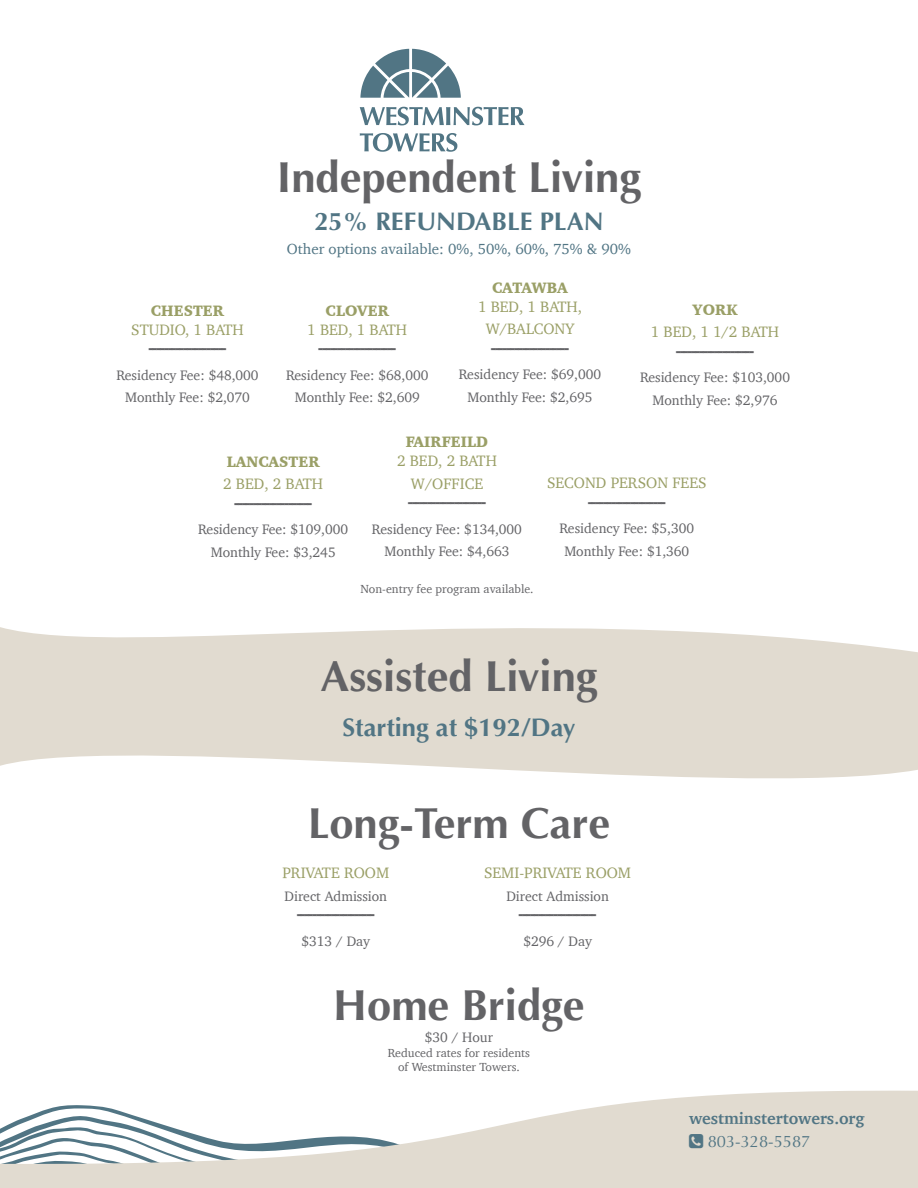
<style>
.page{position:relative;width:918px;height:1188px;background:#fff}
.page>*{position:absolute;margin:0;border:0;box-sizing:border-box;transform-origin:0 0}
.Content{font:700 43.5px "Optima";color:#636366}
.Small_TExt{font:700 43.5px "Optima";color:#636366}
.Content-2{font:700 25.5px "Optima";color:#517584}
.t1{font:700 16.5px "Charter";color:#517584}
.t2{font:16.5px "Optima";color:#517584}
.Small_TExt-2{font:900 15.45px/18.3px "Charter";color:#636366;text-align:center}
.Small_TExt-3{font:15.45px/22.5px "Charter";color:#9a9f66;text-align:center}
.Small_TExt-4{font:900 15.45px "Charter";color:#9a9f66}
.Small_TExt-5{font:900 15.45px "Charter";letter-spacing:-.025em;color:#9a9f66}
.Content-3{font:15px "Charter";color:#517584}
.Small_TExt-6{font:14.1px "Charter";color:#636366}
.Content-4{font:12px/14.4px "Charter";color:#636366;text-align:center}
.s1{font-weight:400;color:#9a9f66}
</style>
<div class="page">
<svg style="left:0;top:627px;width:918px;height:152px;background:#e4dfd5"></svg>
<svg style="left:360px;top:49px;width:101px;height:49px"></svg>
<svg style="left:360px;top:133px;width:97px;height:19px"></svg>
<svg style="left:360px;top:107px;width:165px;height:18px"></svg>
<svg style="left:0;top:1090px;width:918px;height:98px;fill:#e1dbd0"></svg>
<svg style="left:689px;top:1134px;width:14px;height:14px"></svg>
<p class="Content" style="left:277px;top:152px;width:366px">Independent Living</p>
<p class="Content-2" style="left:314px;top:207px;width:291px">25% REFUNDABLE PLAN</p>
<p class="Content-3" style="left:287px;top:236px;width:346px">Other options available: 0%, 50%, 60%, 75% &amp; 90%</p>
<p class="Small_TExt-5" style="left:492px;top:279px;width:77px">CATAWBA</p>
<p class="Small_TExt-3" style="left:478px;top:295px;width:106px">1 BED, 1 BATH,<br>W/BALCONY</p>
<p class="Small_TExt-2" style="left:491px;top:338px;width:80px">--------------------</p>
<p class="Small_TExt-6" style="left:459px;top:362px;width:144px">Residency Fee: $69,000</p>
<p class="Small_TExt-6" style="left:468px;top:385px;width:126px">Monthly Fee: $2,695</p>
<p class="Small_TExt-4" style="left:693px;top:300px;width:46px">YORK</p>
<p class="Small_TExt-3" style="left:651px;top:321px;width:130px">1 BED, 1 1/2 BATH</p>
<p class="Small_TExt-2" style="left:676px;top:341px;width:80px">--------------------</p>
<p class="Small_TExt-6" style="left:640px;top:365px;width:152px">Residency Fee: $103,000</p>
<p class="Small_TExt-6" style="left:653px;top:388px;width:126px">Monthly Fee: $2,976</p>
<p class="Small_TExt-4" style="left:326px;top:301px;width:65px">CLOVER</p>
<p class="Small_TExt-3" style="left:307px;top:318px;width:101px">1 BED, 1 BATH</p>
<p class="Small_TExt-2" style="left:318px;top:338px;width:80px">--------------------</p>
<p class="Small_TExt-6" style="left:286px;top:363px;width:144px">Residency Fee: $68,000</p>
<p class="Small_TExt-6" style="left:295px;top:385px;width:126px">Monthly Fee: $2,609</p>
<p class="Small_TExt-4" style="left:406px;top:433px;width:84px">FAIRFEILD</p>
<p class="Small_TExt-3" style="left:397px;top:449px;width:101px">2 BED, 2 BATH</p>
<p class="Small_TExt-3" style="left:411px;top:472px;width:74px">W/OFFICE</p>
<p class="Small_TExt-2" style="left:408px;top:492px;width:80px">--------------------</p>
<p class="Small_TExt-6" style="left:372px;top:517px;width:152px">Residency Fee: $134,000</p>
<p class="Small_TExt-6" style="left:385px;top:539px;width:126px">Monthly Fee: $4,663</p>
<p class="Small_TExt-4" style="left:151px;top:301px;width:75px">CHESTER</p>
<p class="Small_TExt-2" style="left:131px;top:320px;width:114px"><span class="s1">STUDIO, 1 BATH </span>--------------------</p>
<p class="Small_TExt-6" style="left:116px;top:363px;width:144px">Residency Fee: $48,000</p>
<p class="Small_TExt-6" style="left:125px;top:385px;width:126px">Monthly Fee: $2,070</p>
<p class="Small_TExt-4" style="left:227px;top:452px;width:94px">LANCASTER</p>
<p class="Small_TExt-3" style="left:223px;top:473px;width:101px">2 BED, 2 BATH</p>
<p class="Small_TExt-2" style="left:234px;top:493px;width:80px">--------------------</p>
<p class="Small_TExt-6" style="left:198px;top:517px;width:152px">Residency Fee: $109,000</p>
<p class="Small_TExt-6" style="left:211px;top:540px;width:126px">Monthly Fee: $3,245</p>
<p class="Small_TExt-3" style="left:547px;top:472px;width:161px">SECOND PERSON FEES</p>
<p class="Small_TExt-2" style="left:588px;top:492px;width:80px">--------------------</p>
<p class="Small_TExt-6" style="left:560px;top:516px;width:136px">Residency Fee: $5,300</p>
<p class="Small_TExt-6" style="left:564px;top:539px;width:126px">Monthly Fee: $1,360</p>
<p class="Content-4" style="left:360px;top:581px;width:175px">Non-entry fee program available.</p>
<p class="Content" style="left:320px;top:651px;width:279px">Assisted Living</p>
<p class="Content-2" style="left:342px;top:713px;width:235px">Starting at $192/Day</p>
<p class="Content" style="left:308px;top:798px;width:304px">Long-Term Care</p>
<p class="Small_TExt-3" style="left:282px;top:862px;width:108px">PRIVATE ROOM</p>
<p class="Small_TExt-6" style="left:285px;top:884px;width:104px">Direct Admission</p>
<p class="Small_TExt-2" style="left:297px;top:904px;width:80px">--------------------</p>
<p class="Small_TExt-6" style="left:302px;top:929px;width:70px">$313 / Day</p>
<p class="Small_TExt" style="left:333px;top:980px;width:253px">Home Bridge</p>
<p class="Small_TExt-6" style="left:425px;top:1025px;width:70px">$30 / Hour</p>
<p class="Content-4" style="left:388px;top:1045px;width:144px">Reduced rates for residents of Westminster Towers.</p>
<p class="Small_TExt-3" style="left:484px;top:862px;width:149px">SEMI-PRIVATE ROOM</p>
<p class="Small_TExt-6" style="left:506px;top:884px;width:104px">Direct Admission</p>
<p class="Small_TExt-2" style="left:519px;top:904px;width:80px">--------------------</p>
<p class="Small_TExt-6" style="left:523px;top:929px;width:70px">$296 / Day</p>
<p class="t1" style="left:689px;top:1104px;width:177px">westminstertowers.org</p>
<p class="t2" style="left:708px;top:1131px;width:104px">803-328-5587</p>
</div>
